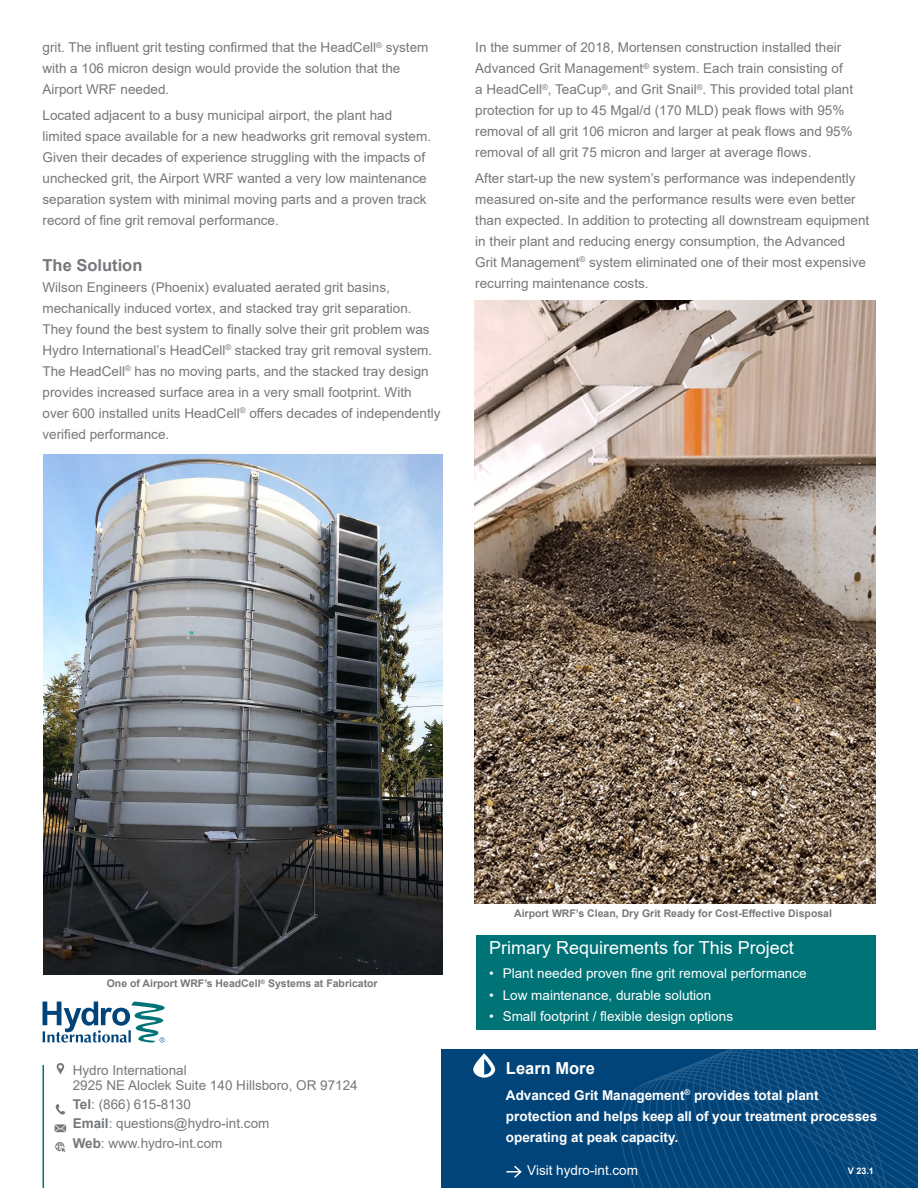
<style>
.page{position:relative;width:918px;height:1188px;background:#fff}
.page>*{position:absolute;margin:0;border:0;box-sizing:border-box;transform-origin:0 0}
.Body_Text{font:18px "Arial";color:#fff}
.Subheading{font:700 16.5px "Arial";color:#75787b}
.Subheading-2{font:700 16.5px "Arial";color:#fff}
.Subheading-3{font:13.5px/21px "Arial";color:#75787b}
.Body_Copy{font:13.5px "Arial";color:#fff}
.Contact{font:13.5px/15px "Arial";color:#75787b}
.Body_Copy-2{font:700 13.5px/21px "Arial";color:#fff}
.Footnotes{font:700 10.5px "Arial";color:#75787b}
.Footnotes-2{font:700 9px "Arial";color:#fff}
.s1{font-weight:700}
</style>
<div class="page">
<div style="left:441px;top:1049px;width:477px;height:139px;background:#00447a"></div>
<svg style="left:495px;top:1049px;width:423px;height:139px"></svg>
<svg style="left:473px;top:1053px;width:22px;height:25px"></svg>
<hr style="left:43px;top:1065px;width:1px;height:123px;background:#007377">
<svg style="left:57px;top:1063px;width:7px;height:11px"></svg>
<svg style="left:56px;top:1104px;width:9px;height:11px"></svg>
<svg style="left:55px;top:1142px;width:11px;height:10px"></svg>
<svg style="left:506px;top:1164px;width:17px;height:15px"></svg>
<svg style="left:55px;top:1124px;width:11px;height:8px"></svg>
<svg style="left:43px;top:1002px;width:122px;height:41px"></svg>
<div style="left:476px;top:935px;width:399px;height:95px;background:#007377"></div>
<img style="left:43px;top:454px;width:400px;height:521px">
<img style="left:474px;top:301px;width:401px;height:603px">
<p class="Subheading-3" style="left:43px;top:37px;width:387px">grit. The influent grit testing confirmed that the HeadCell<sup>®</sup> system with a 106 micron design would provide the solution that the<br>Airport WRF needed.</p>
<p class="Subheading-3" style="left:43px;top:104px;width:390px">Located adjacent to a busy municipal airport, the plant had limited space available for a new headworks grit removal system.<br>Given their decades of experience struggling with the impacts of unchecked grit, the Airport WRF wanted a very low maintenance separation system with minimal moving parts and a proven track record of fine grit removal performance.</p>
<p class="Subheading" style="left:43px;top:253px;width:101px">The Solution</p>
<p class="Subheading-3" style="left:43px;top:277px;width:399px">Wilson Engineers (Phoenix) evaluated aerated grit basins, mechanically induced vortex, and stacked tray grit separation.<br>They found the best system to finally solve their grit problem was Hydro International’s HeadCell<sup>®</sup> stacked tray grit removal system.<br>The HeadCell<sup>®</sup> has no moving parts, and the stacked tray design provides increased surface area in a very small footprint. With over 600 installed units HeadCell<sup>®</sup> offers decades of independently verified performance.</p>
<p class="Subheading-3" style="left:475px;top:37px;width:379px">In the summer of 2018, Mortensen construction installed their Advanced Grit Management<sup>®</sup> system. Each train consisting of a HeadCell<sup>®</sup>, TeaCup<sup>®</sup>, and Grit Snail<sup>®</sup>. This provided total plant protection for up to 45 Mgal/d (170 MLD) peak flows with 95% removal of all grit 106 micron and larger at peak flows and 95% removal of all grit 75 micron and larger at average flows.</p>
<p class="Subheading-3" style="left:475px;top:167px;width:395px">After start-up the new system’s performance was independently measured on-site and the performance results were even better than expected. In addition to protecting all downstream equipment in their plant and reducing energy consumption, the Advanced Grit Management<sup>®</sup> system eliminated one of their most expensive recurring maintenance costs.</p>
<p class="Footnotes" style="left:107px;top:976px;width:272px">One of Airport WRF’s HeadCell<sup>®</sup> Systems at Fabricator</p>
<p class="Contact" style="left:73px;top:1062px;width:287px">Hydro International<br>2925 NE Aloclek Suite 140 Hillsboro, OR 97124</p>
<p class="Contact" style="left:73px;top:1097px;width:120px"><span class="s1">Tel</span>: (866) 615-8130</p>
<p class="Contact" style="left:73px;top:1116px;width:198px"><span class="s1">Email</span>: questions@hydro-int.com</p>
<p class="Contact" style="left:73px;top:1135px;width:151px"><span class="s1">Web</span>: www.hydro-int.com</p>
<p class="Footnotes" style="left:514px;top:906px;width:319px">Airport WRF’s Clean, Dry Grit Ready for Cost-Effective Disposal</p>
<p class="Body_Text" style="left:489px;top:936px;width:306px">Primary Requirements for This Project</p>
<p class="Body_Copy" style="left:489px;top:964px;width:319px">• Plant needed proven fine grit removal performance</p>
<p class="Body_Copy" style="left:489px;top:986px;width:224px">• Low maintenance, durable solution</p>
<p class="Body_Copy" style="left:489px;top:1007px;width:245px">• Small footprint / flexible design options</p>
<p class="Subheading-2" style="left:506px;top:1057px;width:90px">Learn More</p>
<p class="Body_Copy-2" style="left:506px;top:1084px;width:373px">Advanced Grit Management<sup>®</sup> provides total plant protection and helps keep all of your treatment processes operating at peak capacity.</p>
<p class="Body_Copy" style="left:527px;top:1161px;width:112px">Visit hydro-int.com</p>
<p class="Footnotes-2" style="left:848px;top:1165px;width:28px">V 23.1</p>
</div>
